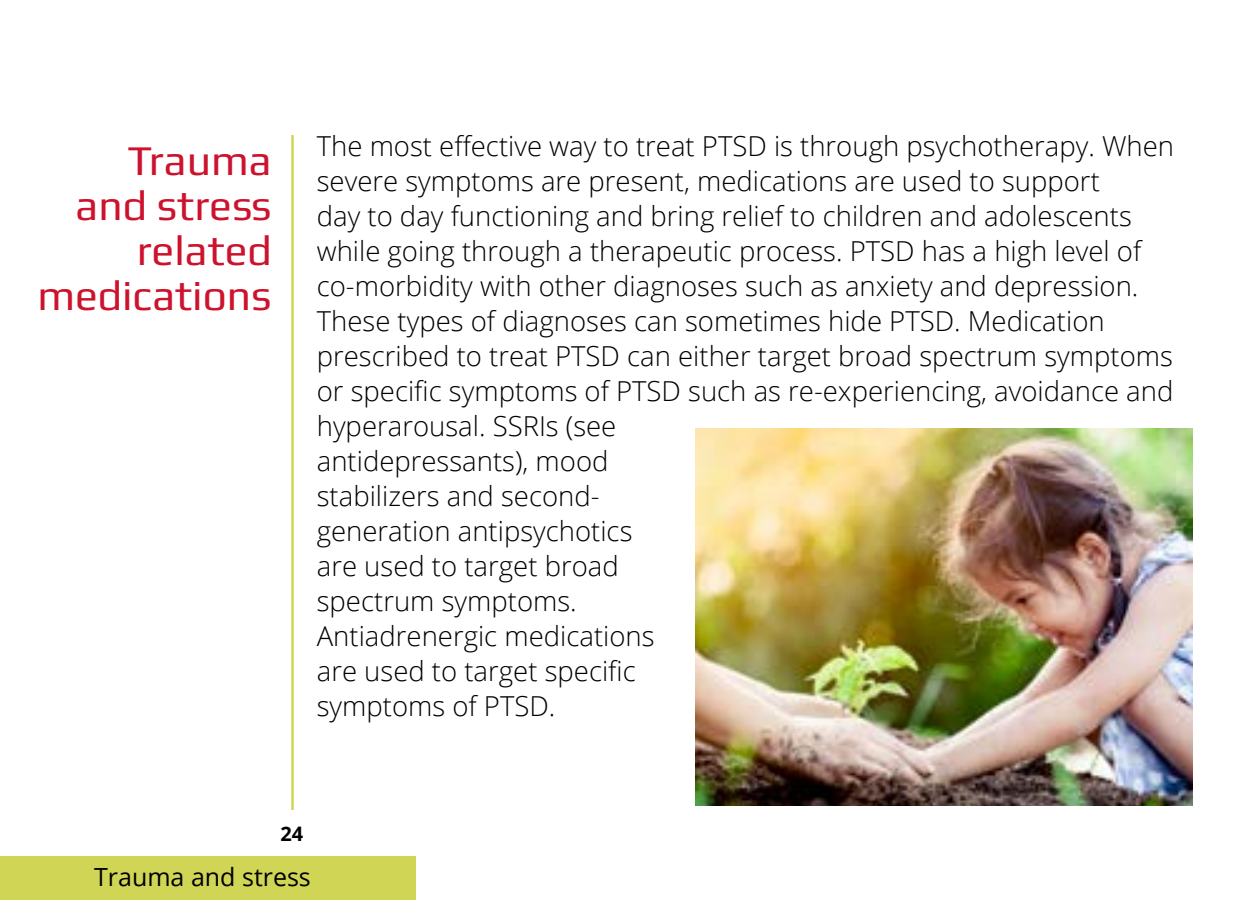
<style>
.page{position:relative;width:1260px;height:900px;background:#fff}
.page>*{position:absolute;margin:0;border:0;box-sizing:border-box;transform-origin:0 0}
.t1{font:42.5px/45px "Play";color:#cd122d;text-align:right}
.t2{font:300 27.5px/35px "Open Sans";color:#000}
.t3{font:25px "Open Sans";color:#000}
.t4{font:700 20px "Open Sans";color:#000}
</style>
<div class="page">
<img style="left:695px;top:428px;width:497px;height:377px">
<div style="left:0;top:857px;width:416px;height:43px;background:#d1d556"></div>
<hr style="left:291px;top:135px;width:3px;height:675px;background:#d1d556">
<h1 class="t1" style="left:37px;top:137px;width:236px">Trauma<br>and stress related medications</h1>
<p class="t2" style="left:317px;top:128px;width:859px">The most effective way to treat PTSD is through psychotherapy. When severe symptoms are present, medications are used to support<br>day to day functioning and bring relief to children and adolescents while going through a therapeutic process. PTSD has a high level of co-morbidity with other diagnoses such as anxiety and depression.<br>These types of diagnoses can sometimes hide PTSD. Medication prescribed to treat PTSD can either target broad spectrum symptoms or specific symptoms of PTSD such as re-experiencing, avoidance and hyperarousal. SSRIs (see<br>antidepressants), mood<br>stabilizers and second-<br>generation antipsychotics<br>are used to target broad<br>spectrum symptoms.<br>Antiadrenergic medications<br>are used to target specific<br>symptoms of PTSD.</p>
<p class="t4" style="left:280px;top:820px;width:24px">24</p>
<p class="t3" style="left:94px;top:860px;width:218px">Trauma and stress</p>
</div>
